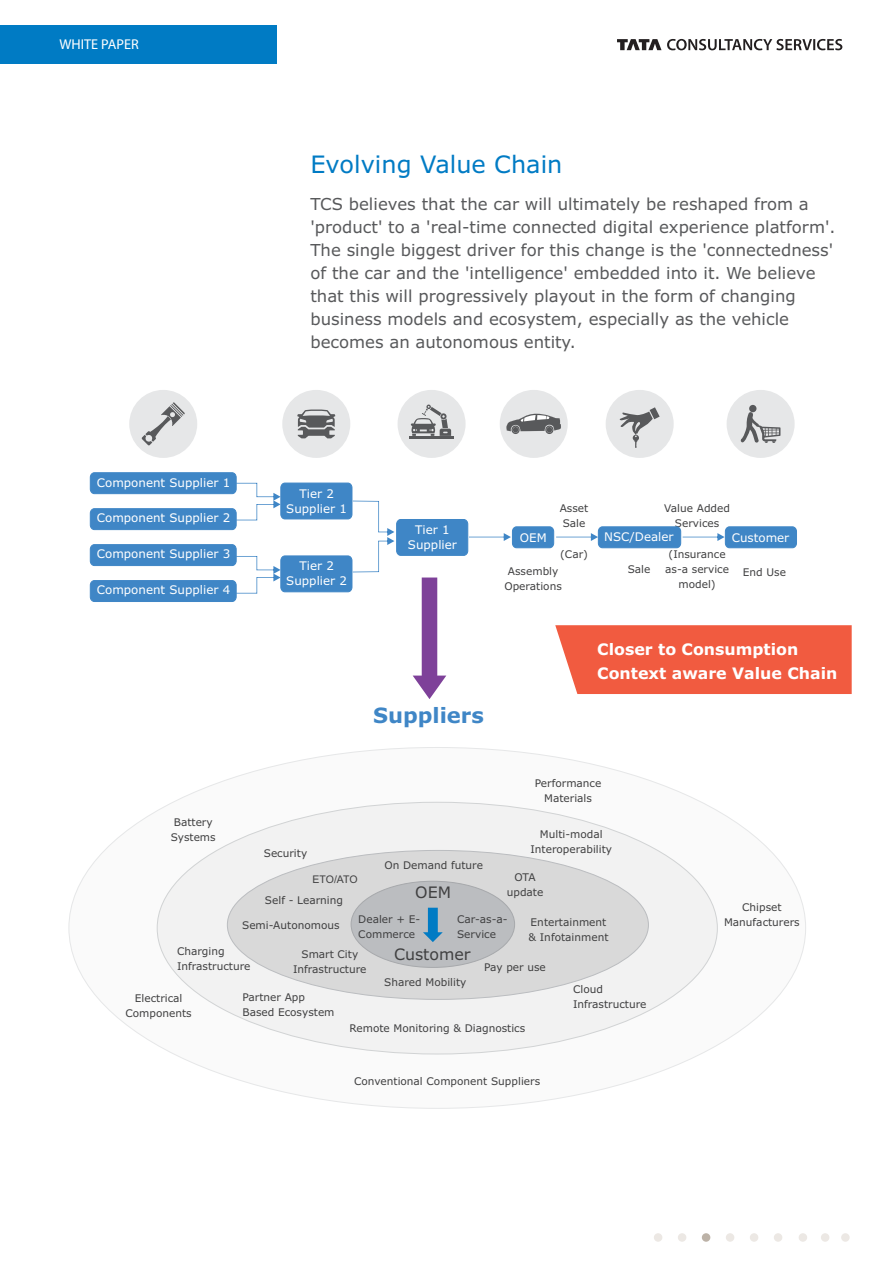
<style>
.page{position:relative;width:893px;height:1263px;background:#fff}
.page>*{position:absolute;margin:0;border:0;box-sizing:border-box;transform-origin:0 0}
.t1{font:24px "Verdana";color:#007bc4}
.t2{font:700 21.15px "Verdana";color:#3f86c6}
.t3{font:16.5px/23.1px "Verdana";color:#58595b}
.t4{font:700 15.75px/24px "Verdana";color:#fff}
.t5{font:15.75px "Verdana";color:#404041}
.t6{font:14.25px "Myriad Pro";color:#fff}
.t7{font:11.85px/15px "Verdana";color:#fff;text-align:center}
.t8{font:10.5px/15px "Verdana";color:#404041;text-align:center}
.t9{font:10.5px "Arial";letter-spacing:-.02em;color:#404041}
</style>
<div class="page">
<svg style="left:617px;top:39px;width:44px;height:11px"></svg>
<svg style="left:667px;top:39px;width:175px;height:11px"></svg>
<div style="left:0;top:26px;width:276px;height:38px;background:#007bc4"></div>
<div style="left:774px;top:1233px;width:8px;height:9px;background:#ece8e4;border-radius:50%"></div>
<div style="left:750px;top:1233px;width:8px;height:9px;background:#ece8e4;border-radius:50%"></div>
<div style="left:726px;top:1233px;width:8px;height:9px;background:#ece8e4;border-radius:50%"></div>
<div style="left:702px;top:1233px;width:8px;height:9px;background:#bcb2a7;border-radius:50%"></div>
<div style="left:678px;top:1233px;width:8px;height:9px;background:#ece8e4;border-radius:50%"></div>
<div style="left:654px;top:1233px;width:8px;height:9px;background:#ece8e4;border-radius:50%"></div>
<div style="left:799px;top:1233px;width:8px;height:9px;background:#ece8e4;border-radius:50%"></div>
<div style="left:821px;top:1233px;width:8px;height:9px;background:#ece8e4;border-radius:50%"></div>
<div style="left:841px;top:1233px;width:9px;height:9px;background:#ece8e4;border-radius:50%"></div>
<div style="left:555px;top:625px;width:297px;height:69px;background:#f15b40"></div>
<div style="left:90px;top:472px;width:146px;height:22px;background:#3f86c6;border:1px solid #3f86c6;border-radius:4px"></div>
<div style="left:90px;top:508px;width:146px;height:22px;background:#3f86c6;border:1px solid #3f86c6;border-radius:4px"></div>
<div style="left:90px;top:544px;width:146px;height:22px;background:#3f86c6;border:1px solid #3f86c6;border-radius:4px"></div>
<div style="left:90px;top:580px;width:146px;height:22px;background:#3f86c6;border:1px solid #3f86c6;border-radius:4px"></div>
<div style="left:512px;top:527px;width:42px;height:21px;background:#3f86c6;border:1px solid #3f86c6;border-radius:4px"></div>
<div style="left:598px;top:527px;width:83px;height:21px;background:#3f86c6;border:1px solid #3f86c6;border-radius:4px"></div>
<div style="left:725px;top:527px;width:72px;height:21px;background:#3f86c6;border:1px solid #3f86c6;border-radius:4px"></div>
<div style="left:281px;top:483px;width:71px;height:36px;background:#3f86c6;border:1px solid #3f86c6;border-radius:4px"></div>
<div style="left:281px;top:556px;width:71px;height:36px;background:#3f86c6;border:1px solid #3f86c6;border-radius:4px"></div>
<div style="left:396px;top:519px;width:72px;height:36px;background:#3f86c6;border:1px solid #3f86c6;border-radius:4px"></div>
<svg style="left:236px;top:483px;width:45px;height:37px"></svg>
<svg style="left:236px;top:556px;width:45px;height:37px"></svg>
<svg style="left:469px;top:533px;width:42px;height:8px"></svg>
<svg style="left:556px;top:533px;width:42px;height:8px"></svg>
<svg style="left:683px;top:533px;width:42px;height:8px"></svg>
<svg style="left:353px;top:501px;width:41px;height:71px"></svg>
<div style="left:69px;top:747px;width:737px;height:361px;background:#fafafa;border:1px solid #e6e7e8;border-radius:50%"></div>
<div style="left:157px;top:802px;width:560px;height:252px;background:#f2f2f2;border:1px solid #d1d3d4;border-radius:50%"></div>
<div style="left:227px;top:850px;width:422px;height:149px;background:#d9d9d9;border:1px solid #bbbdc0;border-radius:50%"></div>
<div style="left:351px;top:881px;width:164px;height:86px;background:#bbbdc0;border:1px solid #a7a9ac;border-radius:50%"></div>
<svg style="left:423px;top:908px;width:20px;height:34px"></svg>
<div style="left:129px;top:390px;width:68px;height:68px;background:#e6e7e8;border-radius:50%"></div>
<svg style="left:142px;top:402px;width:43px;height:43px"></svg>
<svg style="left:413px;top:577px;width:33px;height:122px"></svg>
<div style="left:727px;top:390px;width:68px;height:68px;background:#e6e7e8;border-radius:50%"></div>
<svg style="left:741px;top:412px;width:39px;height:31px"></svg>
<div style="left:749px;top:405px;width:7px;height:7px;background:#58595b;border-radius:50%"></div>
<div style="left:500px;top:390px;width:68px;height:68px;background:#e6e7e8;border-radius:50%"></div>
<svg style="left:506px;top:414px;width:55px;height:19px"></svg>
<div style="left:606px;top:390px;width:68px;height:68px;background:#e6e7e8;border-radius:50%"></div>
<svg style="left:619px;top:407px;width:41px;height:41px"></svg>
<div style="left:398px;top:390px;width:68px;height:68px;background:#e6e7e8;border-radius:50%"></div>
<hr style="left:409px;top:436px;width:45px;height:2px;background:#58595b">
<svg style="left:410px;top:405px;width:41px;height:31px"></svg>
<div style="left:282px;top:390px;width:68px;height:68px;background:#e6e7e8;border-radius:50%"></div>
<svg style="left:297px;top:409px;width:38px;height:29px"></svg>
<h3 class="t6" style="left:59px;top:38px;width:81px">WHITE PAPER</h3>
<h1 class="t1" style="left:310px;top:155px;width:254px">Evolving Value Chain</h1>
<p class="t3" style="left:310px;top:194px;width:527px">TCS believes that the car will ultimately be reshaped from a 'product' to a 'real-time connected digital experience platform'.<br>The single biggest driver for this change is the 'connectedness' of the car and the 'intelligence' embedded into it. We believe that this will progressively playout in the form of changing business models and ecosystem, especially as the vehicle becomes an autonomous entity.</p>
<p class="t7" style="left:97px;top:476px;width:135px">Component Supplier 1</p>
<p class="t7" style="left:97px;top:512px;width:135px">Component Supplier 2</p>
<p class="t7" style="left:97px;top:548px;width:135px">Component Supplier 3</p>
<p class="t7" style="left:97px;top:583px;width:135px">Component Supplier 4</p>
<p class="t8" style="left:171px;top:816px;width:46px;text-align:left">Battery<br>Systems</p>
<p class="t7" style="left:286px;top:487px;width:62px">Tier 2<br>Supplier 1</p>
<p class="t7" style="left:286px;top:560px;width:62px">Tier 2<br>Supplier 2</p>
<p class="t8" style="left:264px;top:846px;width:45px">Security</p>
<p class="t7" style="left:408px;top:523px;width:51px">Tier 1<br>Supplier</p>
<h2 class="t2" style="left:373px;top:706px;width:112px">Suppliers</h2>
<p class="t8" style="left:384px;top:858px;width:100px">On Demand future</p>
<p class="t8" style="left:560px;top:502px;width:30px;text-align:left">Asset<br>Sale</p>
<p class="t8" style="left:664px;top:502px;width:67px">Value Added<br>Services</p>
<p class="t8" style="left:665px;top:548px;width:65px">(Insurance as-a service model)</p>
<p class="t7" style="left:520px;top:531px;width:28px">OEM</p>
<p class="t7" style="left:604px;top:530px;width:71px">NSC/Dealer</p>
<p class="t7" style="left:732px;top:531px;width:59px">Customer</p>
<p class="t8" style="left:560px;top:548px;width:29px">(Car)</p>
<p class="t8" style="left:504px;top:564px;width:59px">Assembly<br>Operations</p>
<p class="t8" style="left:628px;top:562px;width:24px">Sale</p>
<p class="t8" style="left:743px;top:566px;width:45px">End Use</p>
<h3 class="t4" style="left:597px;top:639px;width:242px">Closer to Consumption<br>Context aware Value Chain</h3>
<p class="t8" style="left:535px;top:777px;width:68px">Performance<br>Materials</p>
<p class="t8" style="left:530px;top:828px;width:83px">Multi-modal<br>Interoperability</p>
<p class="t8" style="left:507px;top:871px;width:38px">OTA update</p>
<p class="t8" style="left:528px;top:916px;width:82px;text-align:left">Entertainment &amp; Infotainment</p>
<p class="t8" style="left:484px;top:961px;width:63px">Pay per use</p>
<p class="t9" style="left:313px;top:876px;width:47px">ETO/ATO</p>
<h3 class="t5" style="left:415px;top:886px;width:37px">OEM</h3>
<p class="t8" style="left:265px;top:893px;width:80px">Self - Learning</p>
<p class="t8" style="left:358px;top:912px;width:63px;text-align:left">Dealer + E-<br>Commerce</p>
<h3 class="t5" style="left:394px;top:947px;width:78px">Customer</h3>
<p class="t8" style="left:457px;top:913px;width:52px;text-align:left">Car-as-a-<br>Service</p>
<p class="t8" style="left:242px;top:918px;width:99px">Semi-Autonomous</p>
<p class="t8" style="left:177px;top:944px;width:75px;text-align:left">Charging<br>Infrastructure</p>
<p class="t8" style="left:293px;top:948px;width:75px">Smart City<br>Infrastructure</p>
<p class="t8" style="left:126px;top:991px;width:68px">Electrical<br>Components</p>
<p class="t8" style="left:242px;top:990px;width:94px;text-align:left">Partner App<br>Based Ecosystem</p>
<p class="t8" style="left:384px;top:976px;width:84px">Shared Mobility</p>
<p class="t8" style="left:349px;top:1022px;width:177px">Remote Monitoring &amp; Diagnostics</p>
<p class="t8" style="left:354px;top:1074px;width:188px">Conventional Component Suppliers</p>
<p class="t8" style="left:573px;top:982px;width:75px;text-align:left">Cloud<br>Infrastructure</p>
<p class="t8" style="left:724px;top:900px;width:77px">Chipset<br>Manufacturers</p>
</div>
